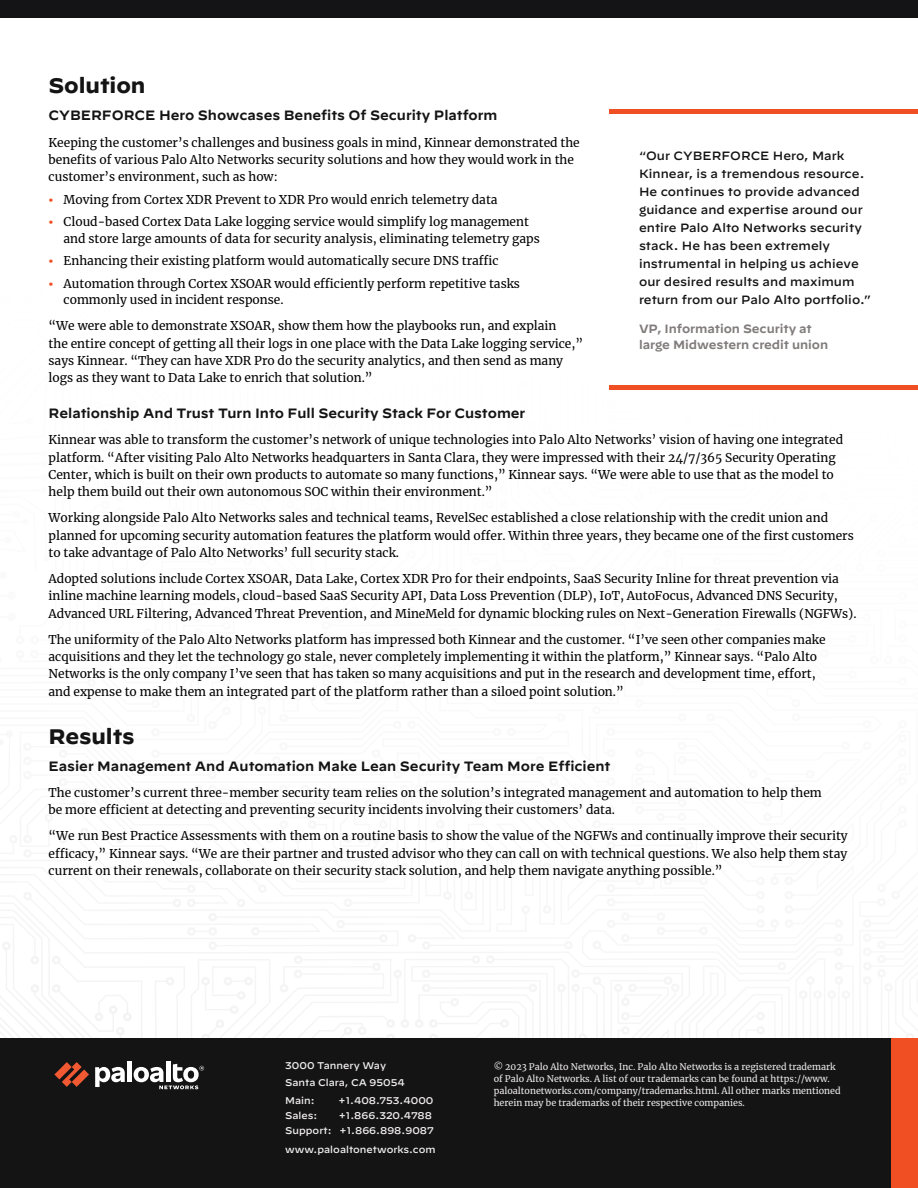
<style>
.page{position:relative;width:918px;height:1188px;background:#fff}
.page>*{position:absolute;margin:0;border:0;box-sizing:border-box;transform-origin:0 0}
.t1{font:700 21px "Decimal";letter-spacing:-.005em;color:#141414}
.t2{font:600 13.5px "Decimal";color:#141414}
.t3{font:12px/17.2px "Merriweather";color:#000}
.t4{font:500 12px/18px "Decimal";letter-spacing:.005em;color:#141414}
.t5{font:600 12px/16.5px "Decimal";letter-spacing:-.005em;color:#807c7b}
.t6{font:500 9.75px/16.5px "Decimal";color:#efecee}
.t7{font:9px/12px "Merriweather";color:#efecee}
.s1{font-family:"Decimal";font-weight:500;color:#f04e23}
</style>
<div class="page">
<svg style="left:0;top:933px;width:576px;height:101px"></svg>
<div style="left:0;top:0;width:918px;height:18px;background:#141416"></div>
<div style="left:0;top:1038px;width:918px;height:150px;background:#141414"></div>
<svg style="left:54px;top:1062px;width:35px;height:25px"></svg>
<div style="left:127px;top:1062px;width:5px;height:20px;background:#fff"></div>
<svg style="left:95px;top:1067px;width:30px;height:20px"></svg>
<hr style="left:166px;top:1062px;width:4px;height:20px;background:#fff">
<svg style="left:134px;top:1064px;width:71px;height:26px"></svg>
<div style="left:891px;top:1038px;width:27px;height:150px;background:#f04e23"></div>
<hr style="left:609px;top:110px;width:309px;height:4px;background:#f04e23">
<hr style="left:609px;top:386px;width:309px;height:4px;background:#f04e23">
<h1 class="t1" style="left:49px;top:74px;width:98px">Solution</h1>
<p class="t2" style="left:49px;top:103px;width:450px">CYBERFORCE Hero Showcases Benefits Of Security Platform</p>
<p class="t3" style="left:49px;top:133px;width:533px">Keeping the customer’s challenges and business goals in mind, Kinnear demonstrated the benefits of various Palo Alto Networks security solutions and how they would work in the customer’s environment, such as how:</p>
<p class="t3" style="left:49px;top:190px;width:451px"><span class="s1">•</span> Moving from Cortex XDR Prevent to XDR Pro would enrich telemetry data</p>
<p class="t3" style="left:64px;top:213px;width:478px;line-height:16.5px;text-indent:-15px"><span class="s1">•</span> Cloud-based Cortex Data Lake logging service would simplify log management and store large amounts of data for security analysis, eliminating telemetry gaps</p>
<p class="t3" style="left:49px;top:252px;width:452px"><span class="s1">•</span> Enhancing their existing platform would automatically secure DNS traffic</p>
<p class="t3" style="left:64px;top:275px;width:458px;line-height:16.5px;text-indent:-15px"><span class="s1">•</span> Automation through Cortex XSOAR would efficiently perform repetitive tasks commonly used in incident response.</p>
<p class="t3" style="left:49px;top:317px;width:536px">“We were able to demonstrate XSOAR, show them how the playbooks run, and explain<br>the entire concept of getting all their logs in one place with the Data Lake logging service,” says Kinnear. “They can have XDR Pro do the security analytics, and then send as many logs as they want to Data Lake to enrich that solution.”</p>
<p class="t2" style="left:49px;top:401px;width:478px">Relationship And Trust Turn Into Full Security Stack For Customer</p>
<p class="t3" style="left:49px;top:431px;width:796px">Kinnear was able to transform the customer’s network of unique technologies into Palo Alto Networks’ vision of having one integrated platform. “After visiting Palo Alto Networks headquarters in Santa Clara, they were impressed with their 24/7/365 Security Operating Center, which is built on their own products to automate so many functions,” Kinnear says. “We were able to use that as the model to help them build out their own autonomous SOC within their environment.”</p>
<p class="t3" style="left:49px;top:509px;width:807px">Working alongside Palo Alto Networks sales and technical teams, RevelSec established a close relationship with the credit union and planned for upcoming security automation features the platform would offer. Within three years, they became one of the first customers to take advantage of Palo Alto Networks’ full security stack.</p>
<p class="t3" style="left:49px;top:570px;width:810px">Adopted solutions include Cortex XSOAR, Data Lake, Cortex XDR Pro for their endpoints, SaaS Security Inline for threat prevention via inline machine learning models, cloud-based SaaS Security API, Data Loss Prevention (DLP), IoT, AutoFocus, Advanced DNS Security,<br>Advanced URL Filtering, Advanced Threat Prevention, and MineMeld for dynamic blocking rules on Next-Generation Firewalls (NGFWs).</p>
<p class="t3" style="left:49px;top:630px;width:779px">The uniformity of the Palo Alto Networks platform has impressed both Kinnear and the customer. “I’ve seen other companies make acquisitions and they let the technology go stale, never completely implementing it within the platform,” Kinnear says. “Palo Alto Networks is the only company I’ve seen that has taken so many acquisitions and put in the research and development time, effort, and expense to make them an integrated part of the platform rather than a siloed point solution.”</p>
<h1 class="t1" style="left:49px;top:724px;width:87px">Results</h1>
<p class="t2" style="left:49px;top:753px;width:563px">Easier Management And Automation Make Lean Security Team More Efficient</p>
<p class="t3" style="left:49px;top:783px;width:775px">The customer’s current three-member security team relies on the solution’s integrated management and automation to help them be more efficient at detecting and preventing security incidents involving their customers’ data.</p>
<p class="t3" style="left:49px;top:827px;width:801px;text-align:justify">“We run Best Practice Assessments with them on a routine basis to show the value of the NGFWs and continually improve their security efficacy,” Kinnear says. “We are their partner and trusted advisor who they can call on with technical questions. We also help them stay current on their renewals, collaborate on their security stack solution, and help them navigate anything possible.”</p>
<p class="t4" style="left:639px;top:145px;width:234px">“Our CYBERFORCE Hero, Mark Kinnear, is a tremendous resource.<br>He continues to provide advanced guidance and expertise around our entire Palo Alto Networks security stack. He has been extremely instrumental in helping us achieve our desired results and maximum return from our Palo Alto portfolio.”</p>
<p class="t5" style="left:639px;top:319px;width:191px">VP, Information Security at large Midwestern credit union</p>
<p class="t6" style="left:285px;top:1056px;width:121px">3000 Tannery Way<br>Santa Clara, CA 95054</p>
<p class="t6" style="left:285px;top:1091px;width:31px">Main:</p>
<p class="t6" style="left:339px;top:1091px;width:96px">+1.408.753.4000</p>
<p class="t6" style="left:285px;top:1106px;width:34px">Sales:</p>
<p class="t6" style="left:285px;top:1106px;width:150px;line-height:15px;text-align:right">+1.866.320.4788<br>Support: +1.866.898.9087</p>
<p class="t6" style="left:285px;top:1140px;width:152px">www.paloaltonetworks.com</p>
<p class="t7" style="left:494px;top:1061px;width:349px">© 2023 Palo Alto Networks, Inc. Palo Alto Networks is a registered trademark of Palo Alto Networks. A list of our trademarks can be found at https://www. paloaltonetworks.com/company/trademarks.html. All other marks mentioned herein may be trademarks of their respective companies.</p>
</div>
